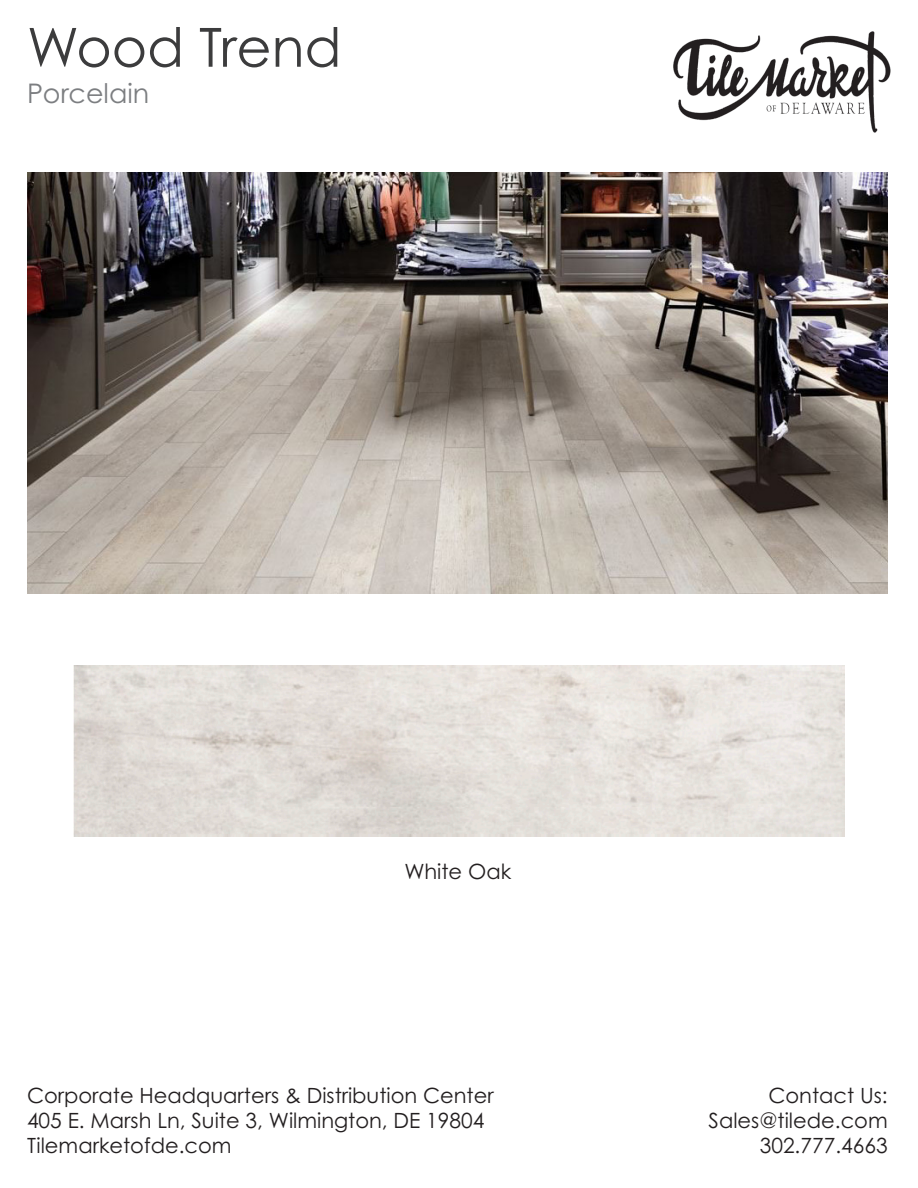
<style>
.page{position:relative;width:918px;height:1188px;background:#fff}
.page>*{position:absolute;margin:0;border:0;box-sizing:border-box;transform-origin:0 0}
.t1{font:54px "Century Gothic Pro";color:#3c3c3d}
.t2{font:27px "Century Gothic Pro";color:#7c7e81}
.t3{font:21px "Century Gothic Pro";color:#231f20}
</style>
<div class="page">
<img style="left:673px;top:31px;width:218px;height:102px">
<img style="left:28px;top:173px;width:860px;height:421px">
<p class="t1" style="left:27px;top:14px;width:316px">Wood Trend</p>
<p class="t2" style="left:27px;top:77px;width:124px">Porcelain</p>
<p class="t3" style="left:404px;top:859px;width:108px">White Oak</p>
<p class="t3" style="left:27px;top:1083px;width:468px">Corporate Headquarters &amp; Distribution Center</p>
<p class="t3" style="left:27px;top:1108px;width:459px">405 E. Marsh Ln, Suite 3, Wilmington, DE 19804</p>
<p class="t3" style="left:27px;top:1133px;width:206px">Tilemarketofde.com</p>
<p class="t3" style="left:768px;top:1083px;width:121px">Contact Us:</p>
<p class="t3" style="left:709px;top:1108px;width:181px">Sales@tilede.com</p>
<p class="t3" style="left:760px;top:1133px;width:129px">302.777.4663</p>
</div>
